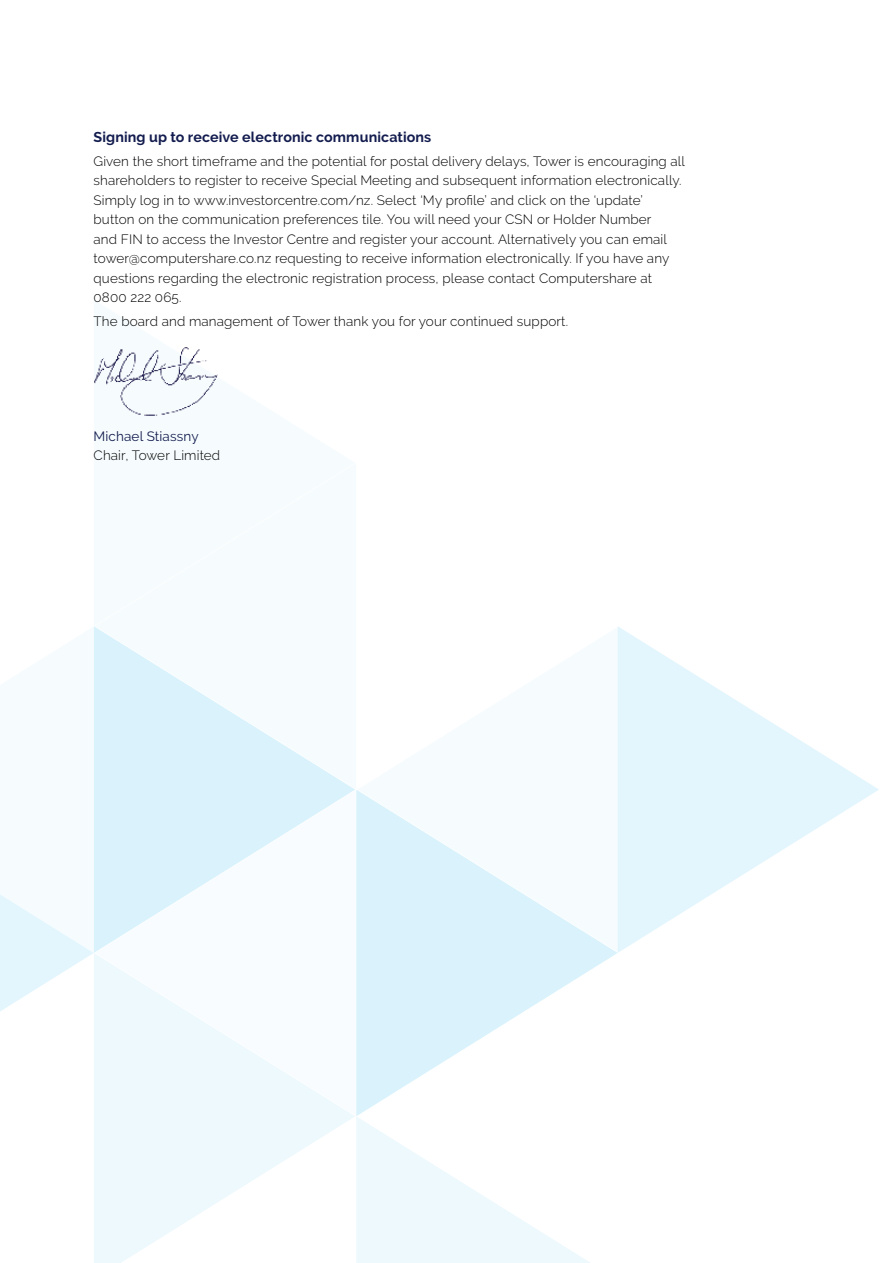
<style>
.page{position:relative;width:893px;height:1263px;background:#fff}
.page>*{position:absolute;margin:0;border:0;box-sizing:border-box;transform-origin:0 0}
.t1{font:700 14.25px "Raleway";letter-spacing:.01em;color:#131c4e}
.t2{font:300 13.5px/19.5px "Raleway";letter-spacing:.01em;color:#000}
.t3{font:13.5px "Raleway";letter-spacing:.01em;color:#131c4e}
</style>
<div class="page">
<svg style="left:619px;top:627px;width:260px;height:325px"></svg>
<svg style="left:95px;top:627px;width:259px;height:162px"></svg>
<svg style="left:357px;top:626px;width:262px;height:327px;fill:#f6fcfe"></svg>
<svg style="left:95px;top:789px;width:260px;height:163px;fill:#d9f2fc"></svg>
<svg style="left:357px;top:953px;width:260px;height:163px;fill:#d9f2fc"></svg>
<svg style="left:0;top:627px;width:94px;height:384px"></svg>
<svg style="left:94px;top:953px;width:261px;height:310px;fill:#edf9fd"></svg>
<svg style="left:356px;top:1117px;width:234px;height:146px"></svg>
<img style="left:94px;top:347px;width:124px;height:69px">
<p class="t1" style="left:94px;top:129px;width:339px">Signing up to receive electronic communications</p>
<p class="t2" style="left:94px;top:151px;width:593px">Given the short timeframe and the potential for postal delivery delays, Tower is encouraging all shareholders to register to receive Special Meeting and subsequent information electronically.<br>Simply log in to www.investorcentre.com/nz. Select ‘My profile’ and click on the ‘update’ button on the communication preferences tile. You will need your CSN or Holder Number<br>and FIN to access the Investor Centre and register your account. Alternatively you can email tower@computershare.co.nz requesting to receive information electronically. If you have any questions regarding the electronic registration process, please contact Computershare at 0800 222 065.</p>
<p class="t2" style="left:94px;top:311px;width:476px">The board and management of Tower thank you for your continued support.</p>
<p class="t3" style="left:94px;top:428px;width:107px">Michael Stiassny</p>
<p class="t2" style="left:94px;top:445px;width:128px">Chair, Tower Limited</p>
</div>
